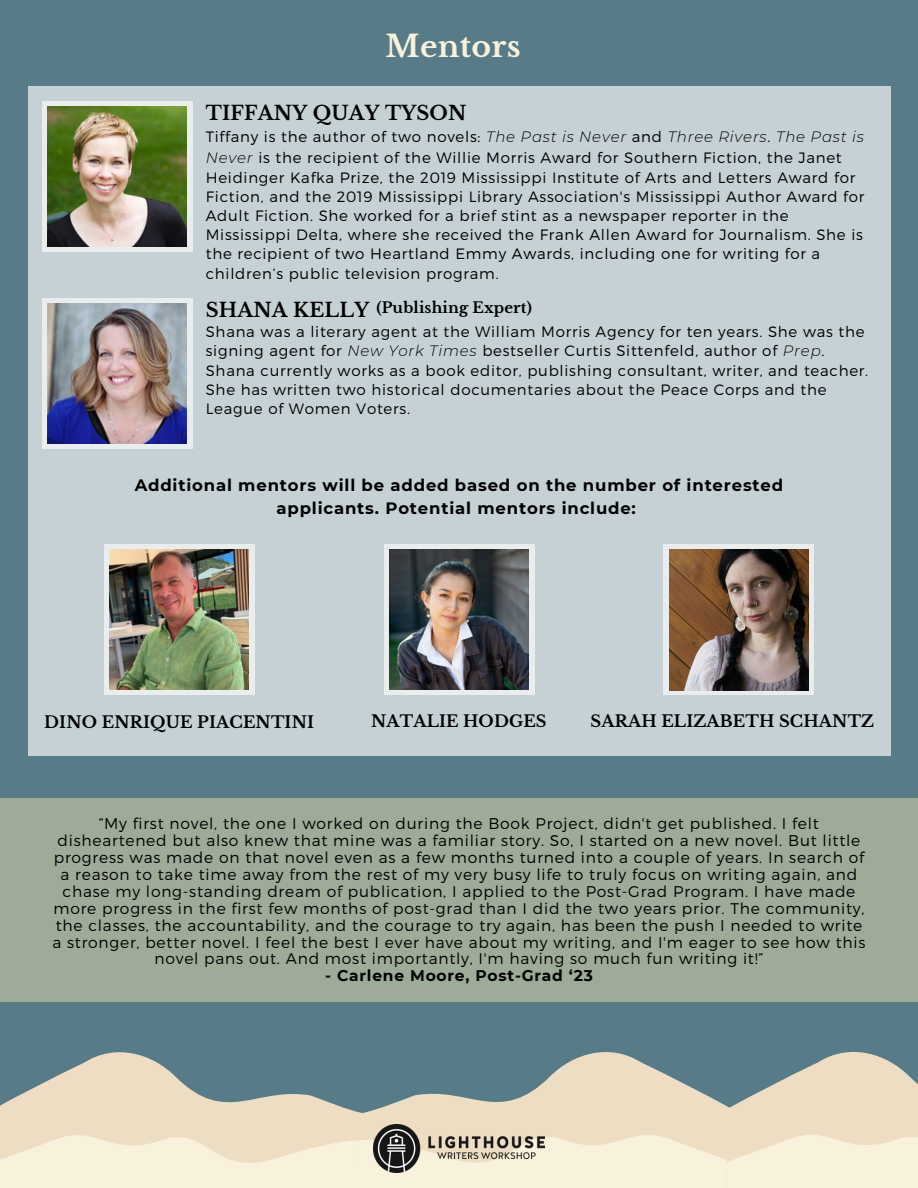
<style>
.page{position:relative;width:918px;height:1188px;background:#577c88}
.page>*{position:absolute;margin:0;border:0;box-sizing:border-box;transform-origin:0 0}
.t1{font:700 29.85px "Libre Baskerville";letter-spacing:.01em;color:#f8f1db}
.t2{font:700 19.5px "Libre Baskerville";letter-spacing:.01em;color:#000}
.t3{font:700 16.5px/22.5px "Montserrat";letter-spacing:.05em;color:#000;text-align:center}
.t4{font:700 16.2px "Libre Baskerville";letter-spacing:.01em;color:#000}
.t5{font:300 15.45px/16.8px "Montserrat";letter-spacing:.05em;color:#000;text-align:center}
.t6{font:700 15.45px "Montserrat";letter-spacing:.05em;color:#000}
.t7{font:300 15px/19.5px "Montserrat";letter-spacing:.05em;color:#000}
.t8{font:700 15px "Libre Baskerville";letter-spacing:.01em;color:#000}
.s1{font-style:italic}
</style>
<div class="page">
<div style="left:28px;top:86px;width:862px;height:670px;background:#c5d1d4"></div>
<svg style="left:0;top:1052px;width:918px;height:136px"></svg>
<div style="left:42px;top:298px;width:151px;height:151px;background:linear-gradient(to right,#eaeded,#eaeded)"></div>
<img style="left:48px;top:304px;width:139px;height:140px">
<div style="left:42px;top:101px;width:151px;height:151px;background:linear-gradient(to right,#eaeded,#eaeded)"></div>
<img style="left:48px;top:106px;width:139px;height:140px">
<div style="left:104px;top:544px;width:150px;height:151px;background:#eaeded"></div>
<img style="left:109px;top:549px;width:140px;height:140px">
<svg style="left:384px;top:544px;width:150px;height:151px;background:#dbdede"></svg>
<img style="left:389px;top:549px;width:139px;height:140px">
<img style="left:374px;top:1125px;width:171px;height:47px">
<div style="left:664px;top:544px;width:150px;height:151px;background:#eaeded"></div>
<img style="left:669px;top:549px;width:140px;height:141px">
<div style="left:0;top:798px;width:918px;height:204px;background:#9eab98"></div>
<h4 class="t1" style="left:385px;top:28px;width:137px">Mentors</h4>
<h2 class="t2" style="left:206px;top:101px;width:262px">TIFFANY QUAY TYSON</h2>
<h3 class="t7" style="left:206px;top:127px;width:660px">Tiffany is the author of two novels: <span class="s1">The Past is Never</span> and <span class="s1">Three Rivers</span>. <span class="s1">The Past is Never</span> is the recipient of the Willie Morris Award for Southern Fiction, the Janet Heidinger Kafka Prize, the 2019 Mississippi Institute of Arts and Letters Award for Fiction, and the 2019 Mississippi Library Association's Mississippi Author Award for Adult Fiction. She worked for a brief stint as a newspaper reporter in the Mississippi Delta, where she received the Frank Allen Award for Journalism. She is the recipient of two Heartland Emmy Awards, including one for writing for a children’s public television program.</h3>
<p class="t8" style="left:376px;top:299px;width:157px">(Publishing Expert)</p>
<p class="t2" style="left:206px;top:298px;width:165px">SHANA KELLY</p>
<p class="t7" style="left:206px;top:321px;width:664px">Shana was a literary agent at the William Morris Agency for ten years. She was the signing agent for <span class="s1">New York Times</span> bestseller Curtis Sittenfeld, author of <span class="s1">Prep</span>.<br>Shana currently works as a book editor, publishing consultant, writer, and teacher.<br>She has written two historical documentaries about the Peace Corps and the League of Women Voters.</p>
<h3 class="t3" style="left:135px;top:474px;width:650px">Additional mentors will be added based on the number of interested applicants. Potential mentors include:</h3>
<h4 class="t4" style="left:44px;top:712px;width:271px">DINO ENRIQUE PIACENTINI</h4>
<p class="t4" style="left:371px;top:711px;width:177px">NATALIE HODGES</p>
<p class="t4" style="left:591px;top:711px;width:285px">SARAH ELIZABETH SCHANTZ</p>
<p class="t5" style="left:52px;top:815px;width:815px">“My first novel, the one I worked on during the Book Project, didn't get published. I felt disheartened but also knew that mine was a familiar story. So, I started on a new novel. But little progress was made on that novel even as a few months turned into a couple of years. In search of a reason to take time away from the rest of my very busy life to truly focus on writing again, and chase my long-standing dream of publication, I applied to the Post-Grad Program. I have made more progress in the first few months of post-grad than I did the two years prior. The community, the classes, the accountability, and the courage to try again, has been the push I needed to write a stronger, better novel. I feel the best I ever have about my writing, and I'm eager to see how this novel pans out. And most importantly, I'm having so much fun writing it!”</p>
<p class="t6" style="left:325px;top:966px;width:269px">- Carlene Moore, Post-Grad ‘23</p>
</div>
